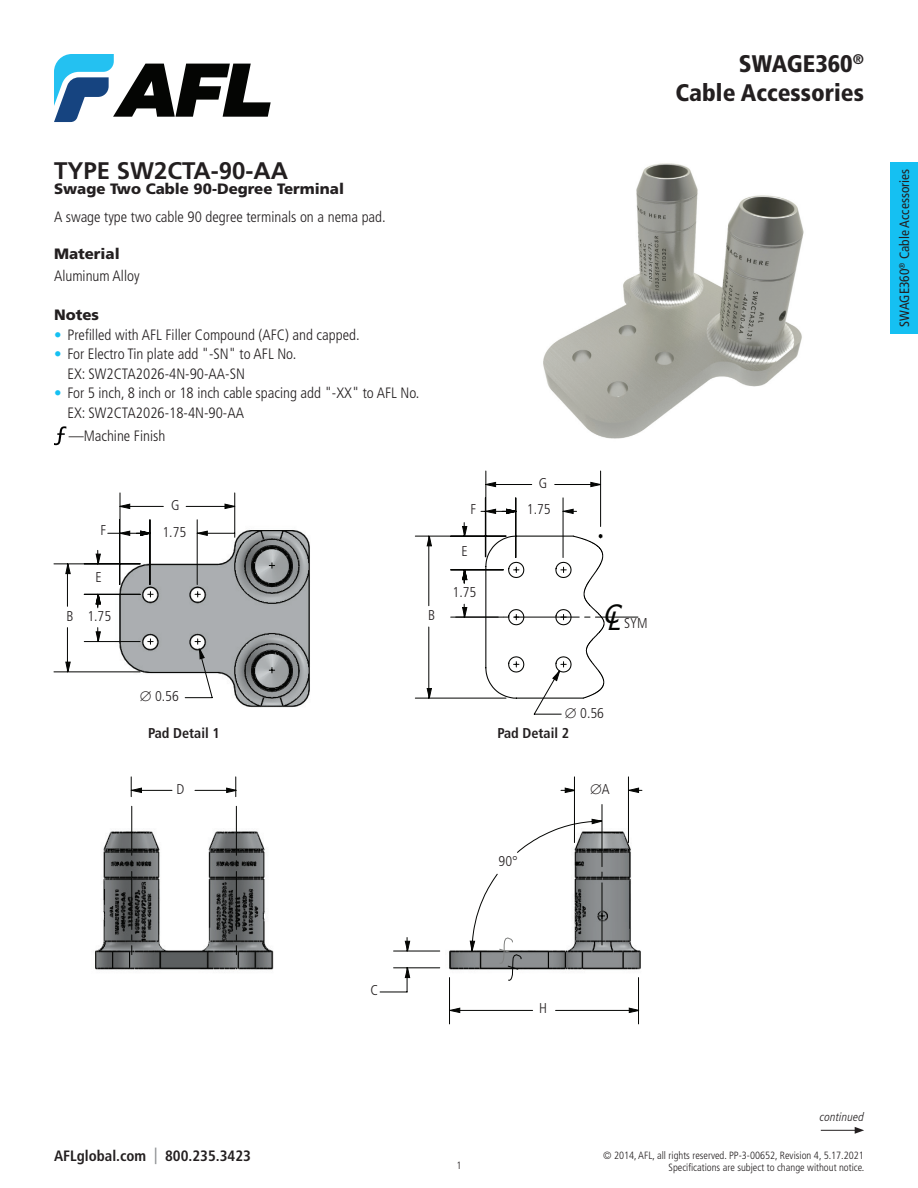
<style>
.page{position:relative;width:918px;height:1188px;background:#fff}
.page>*{position:absolute;margin:0;border:0;box-sizing:border-box;transform-origin:0 0}
.t1{font:italic 25.35px "Tahoma";color:#040503}
.t2{font:900 condensed 24px/28.8px "Frutiger LT Std";color:#231f20;text-align:right}
.t3{font:700 24px "Frutiger LT Std";color:#231f20}
.t4{font:300 condensed 15px/19.5px "Frutiger LT Std";color:#231f20}
.t5{font:900 15px "Frutiger LT Std";color:#231f20}
.t6{font:700 condensed 15px "Frutiger LT Std";color:#231f20}
.t7{font:300 condensed 14.25px "Frutiger LT Std";color:#231f20}
.t8{font:700 condensed 14.25px "Frutiger LT Std";color:#231f20}
.t9{font:condensed 13.5px "Frutiger LT Std";color:#231f20}
.FPP_Body_Text{font:italic 300 condensed 12px "Frutiger LT Pro";letter-spacing:.01em;color:#231f20}
.t10{font:300 condensed 10.5px/12px "Frutiger LT Std";color:#231f20;text-align:right}
.s1{color:#15c0f2}
.s2{font-size:16.5px;color:#939598}
</style>
<div class="page">
<div style="left:890px;top:162px;width:28px;height:172px;background:#15c0f2"></div>
<svg style="left:54px;top:54px;width:217px;height:68px"></svg>
<svg style="left:54px;top:426px;width:12px;height:19px"></svg>
<img style="left:543px;top:163px;width:261px;height:276px">
<svg style="left:404px;top:787px;width:236px;height:226px"></svg>
<hr style="left:628px;top:777px;width:1px;height:66px;background:#040503">
<hr style="left:574px;top:777px;width:1px;height:66px;background:#040503">
<hr style="left:394px;top:951px;width:46px;height:1px;background:#040503">
<hr style="left:394px;top:967px;width:46px;height:1px;background:#040503">
<hr style="left:450px;top:1010px;width:83px;height:1px;background:#040503">
<hr style="left:556px;top:1010px;width:83px;height:1px;background:#040503">
<hr style="left:449px;top:978px;width:1px;height:46px;background:#040503">
<hr style="left:638px;top:978px;width:1px;height:46px;background:#040503">
<img style="left:95px;top:815px;width:179px;height:155px">
<svg style="left:236px;top:806px;width:1px;height:149px"></svg>
<svg style="left:131px;top:806px;width:1px;height:149px"></svg>
<svg style="left:131px;top:777px;width:106px;height:20px"></svg>
<svg style="left:629px;top:788px;width:13px;height:4px"></svg>
<svg style="left:561px;top:788px;width:13px;height:4px"></svg>
<svg style="left:470px;top:941px;width:5px;height:10px"></svg>
<svg style="left:592px;top:805px;width:13px;height:140px;background:#8a8c8d"></svg>
<svg style="left:405px;top:938px;width:5px;height:13px"></svg>
<svg style="left:380px;top:968px;width:30px;height:25px"></svg>
<svg style="left:450px;top:1008px;width:10px;height:5px"></svg>
<svg style="left:629px;top:1008px;width:9px;height:5px"></svg>
<svg style="left:499px;top:937px;width:23px;height:44px"></svg>
<img style="left:237px;top:530px;width:73px;height:178px">
<svg style="left:54px;top:492px;width:221px;height:207px"></svg>
<svg style="left:65px;top:503px;width:171px;height:170px"></svg>
<svg style="left:426px;top:481px;width:212px;height:218px"></svg>
<hr style="left:821px;top:1130px;width:36px;height:1px;background:#231f20">
<svg style="left:855px;top:1127px;width:9px;height:7px"></svg>
<p class="t3" style="left:54px;top:157px;width:236px">TYPE SW2CTA-90-AA</p>
<p class="t5" style="left:54px;top:180px;width:292px">Swage Two Cable 90-Degree Terminal</p>
<p class="t4" style="left:54px;top:207px;width:333px">A swage type two cable 90 degree terminals on a nema pad.</p>
<p class="t5" style="left:54px;top:244px;width:67px">Material</p>
<p class="t4" style="left:54px;top:266px;width:87px">Aluminum Alloy</p>
<p class="t5" style="left:54px;top:306px;width:47px">Notes</p>
<p class="t4" style="left:54px;top:325px;width:307px"><span class="s1">•</span> Prefilled with AFL Filler Compound (AFC) and capped.</p>
<p class="t4" style="left:68px;top:344px;width:230px;text-indent:-14px"><span class="s1">•</span> For Electro Tin plate add "-SN" to AFL No.<br>EX: SW2CTA2026-4N-90-AA-SN</p>
<p class="t4" style="left:68px;top:383px;width:353px;text-indent:-14px"><span class="s1">•</span> For 5 inch, 8 inch or 18 inch cable spacing add "-XX" to AFL No.<br>EX: SW2CTA2026-18-4N-90-AA</p>
<p class="t4" style="left:69px;top:426px;width:98px">—Machine Finish</p>
<p class="t7" style="left:66px;top:608px;width:9px">B</p>
<p class="t7" style="left:100px;top:522px;width:7px">F</p>
<p class="t7" style="left:95px;top:569px;width:8px">E</p>
<p class="t7" style="left:87px;top:608px;width:25px">1.75</p>
<p class="t7" style="left:171px;top:497px;width:10px">G</p>
<p class="t7" style="left:163px;top:524px;width:25px">1.75</p>
<p class="t7" style="left:428px;top:607px;width:9px">B</p>
<p class="t7" style="left:539px;top:475px;width:10px">G</p>
<p class="t7" style="left:470px;top:501px;width:7px">F</p>
<p class="t7" style="left:527px;top:501px;width:25px">1.75</p>
<p class="t7" style="left:461px;top:543px;width:8px">E</p>
<p class="t7" style="left:453px;top:584px;width:25px">1.75</p>
<p class="t1" style="left:603px;top:600px;width:27px">CL</p>
<p class="t7" style="left:624px;top:615px;width:25px">SYM</p>
<p class="t7" style="left:140px;top:688px;width:41px">∅ 0.56</p>
<p class="t8" style="left:148px;top:724px;width:73px">Pad Detail 1</p>
<p class="t7" style="left:176px;top:781px;width:9px">D</p>
<p class="t7" style="left:565px;top:705px;width:41px">∅ 0.56</p>
<p class="t8" style="left:498px;top:724px;width:73px">Pad Detail 2</p>
<p class="t7" style="left:590px;top:781px;width:21px">∅A</p>
<p class="t7" style="left:499px;top:853px;width:21px">90°</p>
<h2 class="t2" style="left:676px;top:49px;width:190px">SWAGE360<sup>®<br></sup>Cable Accessories</h2>
<p class="t9" style="left:897px;top:327px;width:159px;rotate:-90deg">SWAGE360<sup>®</sup> Cable Accessories</p>
<p class="t6" style="left:54px;top:1147px;width:198px">AFLglobal.com <span class="s2">|</span> 800.235.3423</p>
<p class="t7" style="left:370px;top:982px;width:9px">C</p>
<p class="t10" style="left:456px;top:1159px;width:7px">1</p>
<p class="t7" style="left:539px;top:1000px;width:9px">H</p>
<p class="FPP_Body_Text" style="left:820px;top:1110px;width:46px">continued</p>
<p class="t10" style="left:603px;top:1150px;width:263px">© 2014, AFL, all rights reserved. PP-3-00652, Revision 4, 5.17.2021<br>Specifications are subject to change without notice.</p>
</div>
